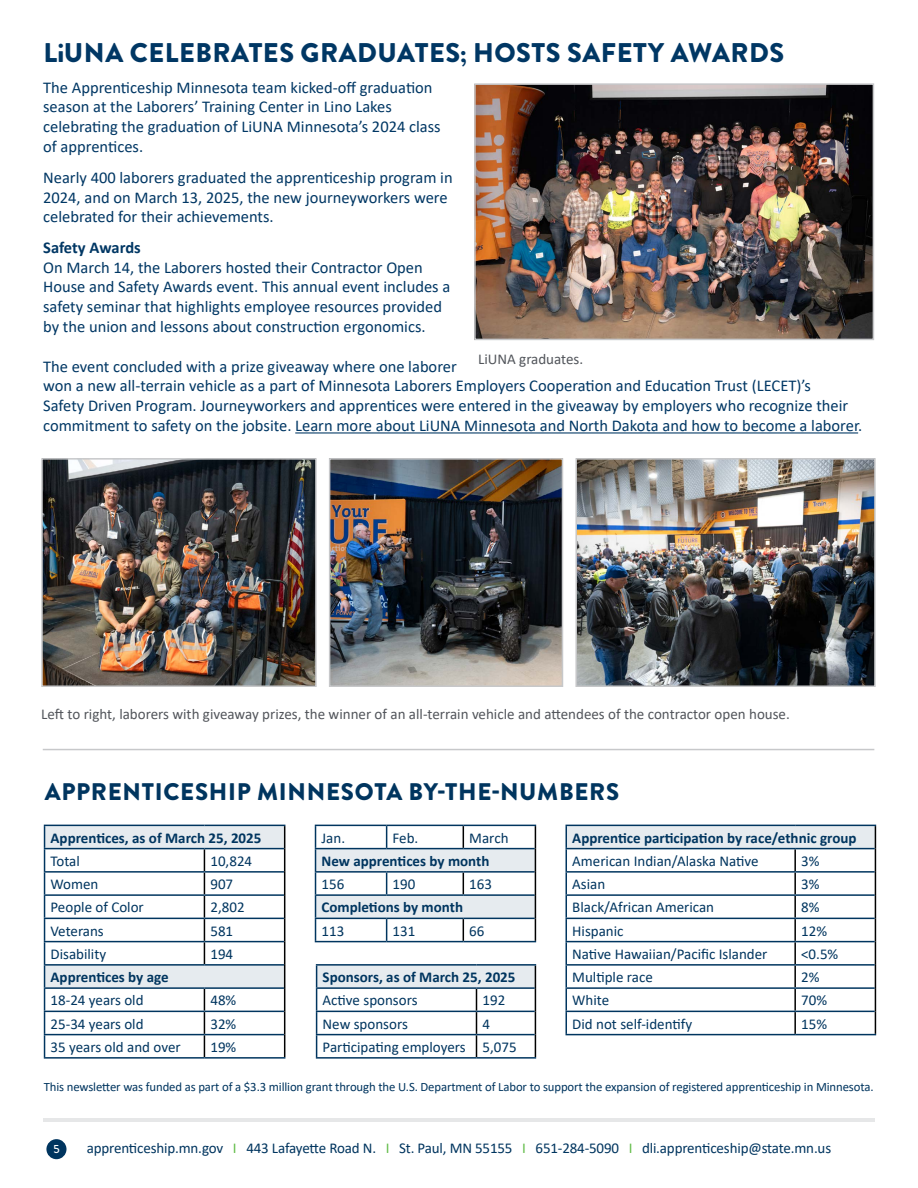
<style>
.page{position:relative;width:918px;height:1188px;background:#fff}
.page>*{position:absolute;margin:0;border:0;box-sizing:border-box;transform-origin:0 0}
.t1{font:900 27px "Brandon Grotesque";letter-spacing:.02em;color:#003764}
.t2{font:900 24px "Brandon Grotesque";letter-spacing:.03em;color:#00355f}
.t3{font:16.5px/19.8px "Calibri";color:#003764}
.t4{font:700 16.5px "Calibri";letter-spacing:-.005em;color:#003764}
.t5{font:15px "Calibri";color:#00355f}
.t6{font:700 15px "Calibri";color:#00355f}
.t7{font:15px "Calibri";color:#52555b}
.t8{font:12.75px "Calibri";letter-spacing:-.01em;color:#00355f}
.t9{font:500 11.85px "Brandon Grotesque";color:#fff}
.s1{color:#60bb46}
</style>
<div class="page">
<div style="left:46px;top:1139px;width:21px;height:20px;background:#00355f;border-radius:50%"></div>
<hr style="left:43px;top:1118px;width:832px;height:4px;background:#e6e7e8">
<hr style="left:43px;top:749px;width:831px;height:1px;background:#c7c8ca">
<img style="left:332px;top:461px;width:228px;height:223px">
<div style="left:329px;top:458px;width:234px;height:229px;border:2px solid #c7c8ca"></div>
<img style="left:477px;top:86px;width:394px;height:251px">
<div style="left:474px;top:83px;width:400px;height:257px;border:2px solid #c7c8ca"></div>
<img style="left:578px;top:461px;width:295px;height:223px">
<div style="left:575px;top:458px;width:301px;height:229px;border:2px solid #c7c8ca"></div>
<img style="left:44px;top:461px;width:270px;height:223px">
<div style="left:41px;top:458px;width:276px;height:229px;border:2px solid #c7c8ca"></div>
<hr style="left:295px;top:432px;width:563px;height:2px;background:#003764">
<svg style="left:44px;top:825px;width:241px;height:232px"></svg>
<hr style="left:204px;top:1034px;width:80px;height:1px;background:#00355f">
<hr style="left:44px;top:1057px;width:160px;height:2px;background:#00355f">
<hr style="left:204px;top:1057px;width:81px;height:2px;background:#00355f">
<hr style="left:315px;top:825px;width:72px;height:1px;background:#00355f">
<hr style="left:387px;top:825px;width:76px;height:1px;background:#00355f">
<hr style="left:463px;top:825px;width:73px;height:1px;background:#00355f">
<hr style="left:315px;top:941px;width:72px;height:1px;background:#00355f">
<hr style="left:387px;top:941px;width:76px;height:1px;background:#00355f">
<hr style="left:463px;top:941px;width:73px;height:1px;background:#00355f">
<svg style="left:315px;top:826px;width:221px;height:115px"></svg>
<div style="left:317px;top:965px;width:218px;height:23px;background:#e6ebef"></div>
<svg style="left:476px;top:989px;width:1px;height:68px"></svg>
<svg style="left:535px;top:966px;width:1px;height:91px"></svg>
<hr style="left:316px;top:964px;width:161px;height:2px;background:#00355f">
<hr style="left:477px;top:964px;width:59px;height:2px;background:#00355f">
<hr style="left:316px;top:987px;width:161px;height:2px;background:#00355f">
<hr style="left:477px;top:987px;width:58px;height:2px;background:#00355f">
<hr style="left:316px;top:1011px;width:161px;height:1px;background:#00355f">
<hr style="left:477px;top:1011px;width:58px;height:1px;background:#00355f">
<hr style="left:316px;top:1034px;width:161px;height:1px;background:#00355f">
<svg style="left:316px;top:966px;width:1px;height:91px"></svg>
<hr style="left:477px;top:1034px;width:58px;height:1px;background:#00355f">
<hr style="left:316px;top:1057px;width:161px;height:2px;background:#00355f">
<hr style="left:477px;top:1057px;width:59px;height:2px;background:#00355f">
<div style="left:566px;top:825px;width:309px;height:24px;background:#e6ebef"></div>
<hr style="left:794px;top:849px;width:2px;height:22px;background:#000">
<hr style="left:794px;top:873px;width:2px;height:21px;background:#000">
<hr style="left:794px;top:896px;width:2px;height:22px;background:#000">
<hr style="left:794px;top:919px;width:2px;height:22px;background:#000">
<hr style="left:794px;top:942px;width:2px;height:22px;background:#000">
<hr style="left:794px;top:966px;width:2px;height:21px;background:#000">
<hr style="left:794px;top:989px;width:2px;height:22px;background:#000">
<hr style="left:794px;top:1012px;width:2px;height:22px;background:#000">
<svg style="left:875px;top:826px;width:1px;height:208px"></svg>
<hr style="left:566px;top:825px;width:229px;height:1px;background:#00355f">
<hr style="left:795px;top:825px;width:81px;height:1px;background:#00355f">
<hr style="left:566px;top:848px;width:229px;height:1px;background:#00355f">
<hr style="left:795px;top:848px;width:80px;height:1px;background:#00355f">
<hr style="left:566px;top:871px;width:229px;height:2px;background:#00355f">
<hr style="left:795px;top:871px;width:80px;height:2px;background:#00355f">
<hr style="left:566px;top:894px;width:229px;height:2px;background:#00355f">
<hr style="left:795px;top:894px;width:80px;height:2px;background:#00355f">
<hr style="left:566px;top:918px;width:229px;height:1px;background:#00355f">
<hr style="left:795px;top:918px;width:80px;height:1px;background:#00355f">
<hr style="left:566px;top:941px;width:229px;height:1px;background:#00355f">
<hr style="left:795px;top:941px;width:80px;height:1px;background:#00355f">
<hr style="left:566px;top:964px;width:229px;height:2px;background:#00355f">
<hr style="left:795px;top:964px;width:80px;height:2px;background:#00355f">
<hr style="left:566px;top:987px;width:229px;height:2px;background:#00355f">
<hr style="left:795px;top:987px;width:80px;height:2px;background:#00355f">
<hr style="left:566px;top:1011px;width:229px;height:1px;background:#00355f">
<svg style="left:566px;top:826px;width:1px;height:208px"></svg>
<hr style="left:795px;top:1011px;width:80px;height:1px;background:#00355f">
<hr style="left:566px;top:1034px;width:229px;height:1px;background:#00355f">
<hr style="left:795px;top:1034px;width:81px;height:1px;background:#00355f">
<h2 class="t1" style="left:43px;top:34px;width:743px">LiUNA CELEBRATES GRADUATES; HOSTS SAFETY AWARDS</h2>
<h2 class="t3" style="left:43px;top:77px;width:399px">The Apprenticeship Minnesota team kicked-off graduation season at the Laborers’ Training Center in Lino Lakes celebrating the graduation of LiUNA Minnesota’s 2024 class of apprentices.</h2>
<h2 class="t3" style="left:43px;top:167px;width:411px">Nearly 400 laborers graduated the apprenticeship program in<br>2024, and on March 13, 2025, the new journeyworkers were celebrated for their achievements.</h2>
<p class="t4" style="left:43px;top:236px;width:99px">Safety Awards</p>
<p class="t3" style="left:43px;top:257px;width:409px">On March 14, the Laborers hosted their Contractor Open House and Safety Awards event. This annual event includes a safety seminar that highlights employee resources provided by the union and lessons about construction ergonomics.</p>
<p class="t3" style="left:43px;top:356px;width:821px">The event concluded with a prize giveaway where one laborer<br>won a new all-terrain vehicle as a part of Minnesota Laborers Employers Cooperation and Education Trust (LECET)’s<br>Safety Driven Program. Journeyworkers and apprentices were entered in the giveaway by employers who recognize their commitment to safety on the jobsite. Learn more about LiUNA Minnesota and North Dakota and how to become a laborer.</p>
<p class="t7" style="left:478px;top:349px;width:107px">LiUNA graduates.</p>
<p class="t7" style="left:41px;top:704px;width:750px">Left to right, laborers with giveaway prizes, the winner of an all-terrain vehicle and attendees of the contractor open house.</p>
<p class="t2" style="left:45px;top:775px;width:576px">APPRENTICESHIP MINNESOTA BY-THE-NUMBERS</p>
<p class="t6" style="left:51px;top:827px;width:212px">Apprentices, as of March 25, 2025</p>
<p class="t5" style="left:51px;top:850px;width:31px">Total</p>
<p class="t5" style="left:210px;top:850px;width:43px">10,824</p>
<p class="t5" style="left:51px;top:874px;width:49px">Women</p>
<p class="t5" style="left:210px;top:874px;width:24px">907</p>
<p class="t5" style="left:51px;top:897px;width:95px">People of Color</p>
<p class="t5" style="left:210px;top:897px;width:36px">2,802</p>
<p class="t5" style="left:51px;top:920px;width:55px">Veterans</p>
<p class="t5" style="left:210px;top:920px;width:24px">581</p>
<p class="t5" style="left:51px;top:943px;width:57px">Disability</p>
<p class="t5" style="left:210px;top:943px;width:24px">194</p>
<p class="t6" style="left:51px;top:967px;width:120px">Apprentices by age</p>
<p class="t5" style="left:51px;top:990px;width:95px">18-24 years old</p>
<p class="t5" style="left:210px;top:990px;width:27px">48%</p>
<p class="t5" style="left:51px;top:1013px;width:95px">25-34 years old</p>
<p class="t5" style="left:210px;top:1013px;width:27px">32%</p>
<p class="t5" style="left:51px;top:1036px;width:132px">35 years old and over</p>
<p class="t5" style="left:210px;top:1036px;width:27px">19%</p>
<p class="t6" style="left:572px;top:827px;width:286px">Apprentice participation by race/ethnic group</p>
<p class="t5" style="left:572px;top:850px;width:188px">American Indian/Alaska Native</p>
<p class="t5" style="left:801px;top:850px;width:20px">3%</p>
<p class="t5" style="left:572px;top:874px;width:35px">Asian</p>
<p class="t5" style="left:801px;top:874px;width:20px">3%</p>
<p class="t5" style="left:572px;top:897px;width:143px">Black/African American</p>
<p class="t5" style="left:801px;top:897px;width:20px">8%</p>
<p class="t5" style="left:572px;top:920px;width:53px">Hispanic</p>
<p class="t5" style="left:801px;top:920px;width:27px">12%</p>
<p class="t5" style="left:572px;top:943px;width:197px">Native Hawaiian/Pacific Islander</p>
<p class="t5" style="left:801px;top:943px;width:39px">&lt;0.5%</p>
<p class="t5" style="left:572px;top:967px;width:82px">Multiple race</p>
<p class="t5" style="left:801px;top:967px;width:20px">2%</p>
<p class="t5" style="left:572px;top:990px;width:39px">White</p>
<p class="t5" style="left:801px;top:990px;width:27px">70%</p>
<p class="t5" style="left:572px;top:1013px;width:122px">Did not self-identify</p>
<p class="t5" style="left:801px;top:1013px;width:27px">15%</p>
<p class="t5" style="left:322px;top:827px;width:25px">Jan.</p>
<p class="t5" style="left:393px;top:827px;width:27px">Feb.</p>
<p class="t5" style="left:469px;top:827px;width:41px">March</p>
<p class="t6" style="left:322px;top:850px;width:169px">New apprentices by month</p>
<p class="t5" style="left:322px;top:874px;width:24px">156</p>
<p class="t5" style="left:393px;top:874px;width:24px">190</p>
<p class="t5" style="left:469px;top:874px;width:24px">163</p>
<p class="t6" style="left:322px;top:897px;width:143px">Completions by month</p>
<p class="t5" style="left:322px;top:920px;width:24px">113</p>
<p class="t5" style="left:393px;top:920px;width:24px">131</p>
<p class="t5" style="left:469px;top:920px;width:17px">66</p>
<p class="t6" style="left:323px;top:967px;width:194px">Sponsors, as of March 25, 2025</p>
<p class="t5" style="left:323px;top:990px;width:97px">Active sponsors</p>
<p class="t5" style="left:483px;top:990px;width:24px">192</p>
<p class="t5" style="left:323px;top:1013px;width:87px">New sponsors</p>
<p class="t5" style="left:483px;top:1013px;width:9px">4</p>
<p class="t5" style="left:323px;top:1036px;width:145px">Participating employers</p>
<p class="t5" style="left:483px;top:1036px;width:36px">5,075</p>
<p class="t8" style="left:44px;top:1078px;width:831px">This newsletter was funded as part of a $3.3 million grant through the U.S. Department of Labor to support the expansion of registered apprenticeship in Minnesota.</p>
<p class="t9" style="left:53px;top:1141px;width:8px">5</p>
<p class="t5" style="left:87px;top:1138px;width:746px">apprenticeship.mn.gov <span class="s1">I</span> 443 Lafayette Road N. <span class="s1">I</span> St. Paul, MN 55155 <span class="s1">I</span> 651-284-5090 <span class="s1">I</span> dli.apprenticeship@state.mn.us</p>
</div>
